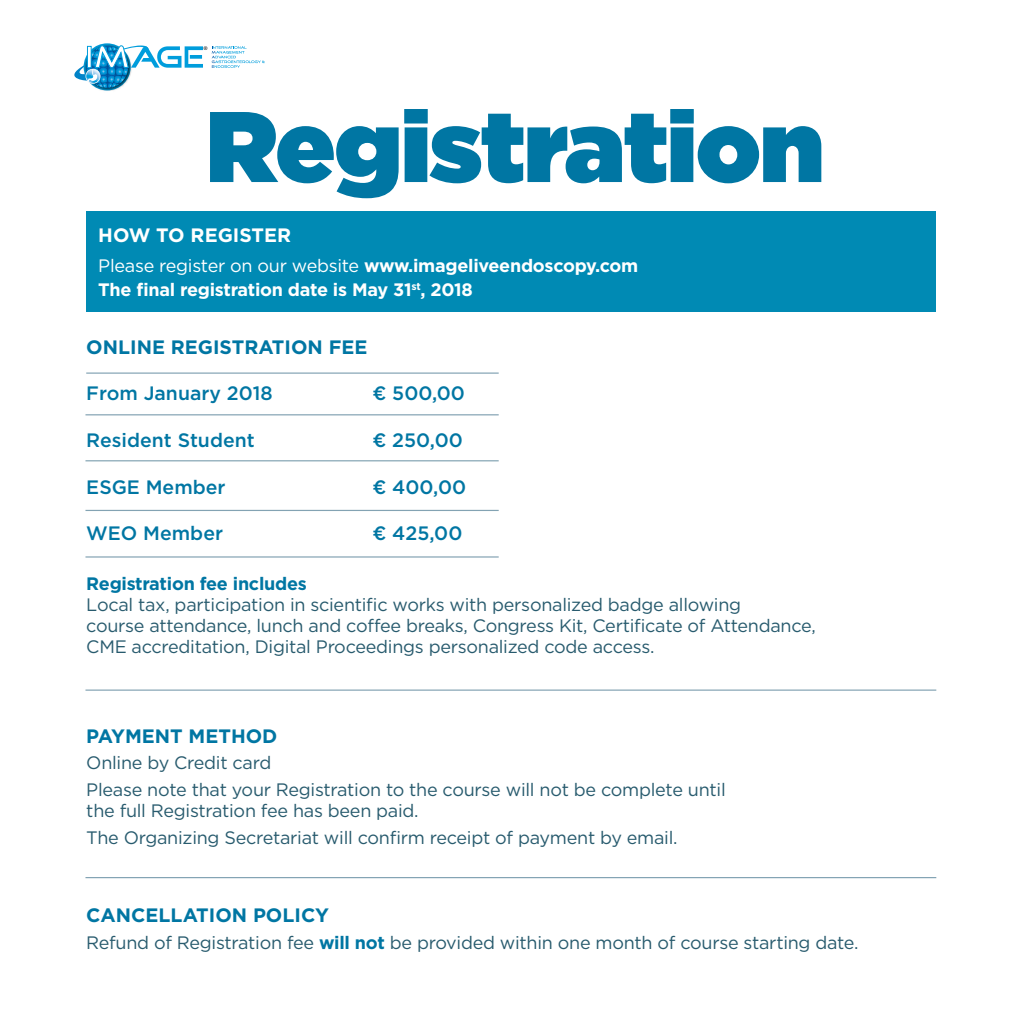
<style>
.page{position:relative;width:1021px;height:1021px;background:#fff}
.page>*{position:absolute;margin:0;border:0;box-sizing:border-box;transform-origin:0 0}
.t1{font:900 100px "Gotham";letter-spacing:-.01em;color:#0076a3}
.t2{font:500 19.4px "Gotham";color:#0076a3}
.t3{font:700 19.4px "Gotham";color:#0076a3}
.t4{font:700 19.4px "Gotham";color:#fff}
.t5{font:18px/26.6px "Gotham";letter-spacing:-.015em;color:#285b6e}
.t6{font:700 18px/24px "Gotham";letter-spacing:-.015em;color:#fff}
.t7{font:700 18px "Gotham";letter-spacing:-.015em;color:#0076a3}
.t8{font:8.4px "Myriad";color:#000}
.s1{font-weight:400}
.s2{font-weight:700;color:#0076a3}
</style>
<div class="page">
<img style="left:99px;top:43px;width:18px;height:48px">
<svg style="left:74px;top:45px;width:129px;height:44px"></svg>
<svg style="left:212px;top:46px;width:53px;height:22px"></svg>
<div style="left:86px;top:211px;width:850px;height:101px;background:#008ab4"></div>
<hr style="left:86px;top:372px;width:412px;height:2px;background:#83a3b3">
<hr style="left:85px;top:414px;width:413px;height:1px;background:#83a3b3">
<hr style="left:85px;top:460px;width:413px;height:1px;background:#83a3b3">
<hr style="left:85px;top:689px;width:851px;height:1px;background:#83a3b3">
<hr style="left:85px;top:877px;width:851px;height:1px;background:#83a3b3">
<hr style="left:85px;top:510px;width:413px;height:1px;background:#83a3b3">
<hr style="left:85px;top:556px;width:413px;height:1px;background:#83a3b3">
<p class="t8" style="left:203px;top:45px;width:8px">®®</p>
<h1 class="t1" style="left:206px;top:75px;width:619px">Registration</h1>
<p class="t4" style="left:98px;top:223px;width:192px">HOW TO REGISTER</p>
<p class="t6" style="left:98px;top:253px;width:541px"><span class="s1">Please register on our website</span> www.imageliveendoscopy.com<br>The final registration date is May 31<sup>st</sup>, 2018</p>
<p class="t3" style="left:86px;top:334px;width:30px">online</p>
<p class="t3" style="left:171px;top:334px;width:26px">regi</p>
<p class="t3" style="left:220px;top:334px;width:123px">stration fee</p>
<p class="t2" style="left:86px;top:381px;width:188px">From January 2018</p>
<p class="t2" style="left:372px;top:381px;width:94px">€ 500,00</p>
<p class="t2" style="left:86px;top:427px;width:170px">Resident Student</p>
<p class="t2" style="left:372px;top:427px;width:92px">€ 250,00</p>
<p class="t2" style="left:86px;top:474px;width:141px">ESGE Member</p>
<p class="t2" style="left:372px;top:474px;width:95px">€ 400,00</p>
<p class="t2" style="left:86px;top:520px;width:138px">WEO Member</p>
<p class="t2" style="left:372px;top:520px;width:91px">€ 425,00</p>
<p class="t7" style="left:86px;top:571px;width:222px">Registration fee includes</p>
<p class="t5" style="left:86px;top:594px;width:731px;line-height:21px">Local tax, participation in scientific works with personalized badge allowing<br>course attendance, lunch and coffee breaks, Congress Kit, Certificate of Attendance,<br>CME accreditation, Digital Proceedings personalized code access.</p>
<p class="t3" style="left:86px;top:723px;width:176px">PAYMENT METHOD</p>
<p class="t5" style="left:86px;top:749px;width:641px">Online by Credit card<br>Please note that your Registration to the course will not be complete until</p>
<p class="t5" style="left:86px;top:797px;width:593px">the full Registration fee has been paid.<br>The Organizing Secretariat will confirm receipt of payment by email.</p>
<p class="t3" style="left:86px;top:902px;width:244px">CANCELLATION POLICY</p>
<p class="t5" style="left:86px;top:928px;width:773px">Refund of Registration fee <span class="s2">will not</span> be provided within one month of course starting date.</p>
</div>
